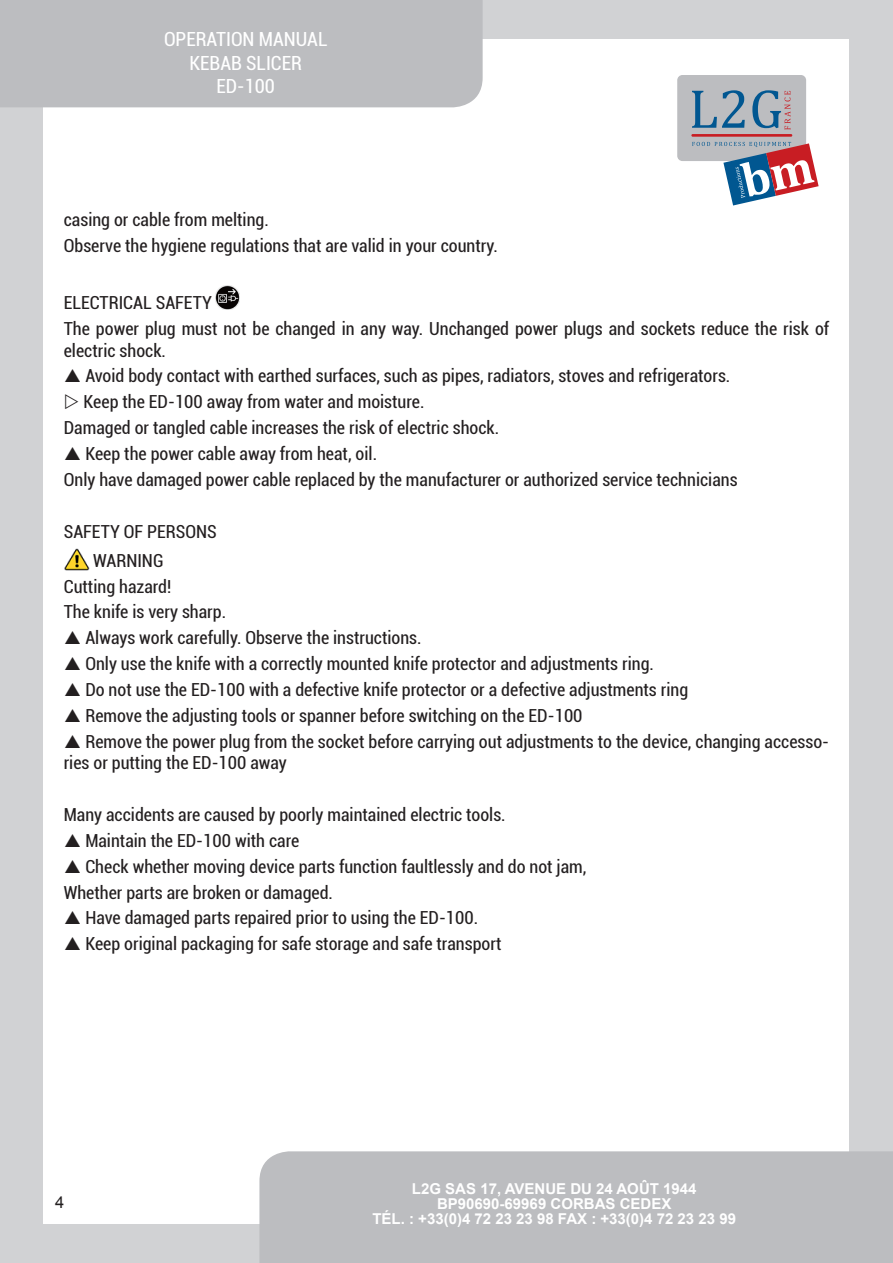
<style>
.page{position:relative;width:893px;height:1263px;background:#d1d2d4}
.page>*{position:absolute;margin:0;border:0;box-sizing:border-box;transform-origin:0 0}
.t1{font:condensed 19.5px/23.4px "Roboto";color:#fff;text-align:center}
.paragraphe{font:condensed 18px/21.6px "Roboto";color:#231f20}
.t2{font:16.5px "Arial";color:#231f20}
.t3{font:700 15px/15px "Arial";color:#fff;text-align:center}
</style>
<div class="page">
<div style="left:44px;top:39px;width:805px;height:1185px;background:#fff"></div>
<div style="left:0;top:0;width:483px;height:107px;background:#bcbdc0"></div>
<div style="left:259px;top:1151px;width:634px;height:112px;background:#bcbdc0"></div>
<div style="left:677px;top:75px;width:129px;height:86px;background:#bcbdc0;border-radius:5px"></div>
<svg style="left:692px;top:90px;width:53px;height:38px"></svg>
<svg style="left:752px;top:90px;width:38px;height:40px"></svg>
<hr style="left:691px;top:134px;width:101px;height:3px;background:#c81d23">
<svg style="left:692px;top:142px;width:127px;height:63px"></svg>
<img style="left:216px;top:285px;width:24px;height:24px">
<img style="left:64px;top:548px;width:25px;height:23px">
<p class="t1" style="left:164px;top:27px;width:165px">OPERATION MANUAL<br>KEBAB SLICER<br>ED-100</p>
<p class="paragraphe" style="left:64px;top:208px;width:207px">casing or cable from melting.</p>
<p class="paragraphe" style="left:64px;top:234px;width:436px">Observe the hygiene regulations that are valid in your country.</p>
<p class="paragraphe" style="left:64px;top:291px;width:150px">ELECTRICAL SAFETY</p>
<p class="paragraphe" style="left:64px;top:317px;width:767px">The power plug must not be changed in any way. Unchanged power plugs and sockets reduce the risk of electric shock.</p>
<p class="paragraphe" style="left:85px;top:365px;width:646px">Avoid body contact with earthed surfaces, such as pipes, radiators, stoves and refrigerators.</p>
<p class="paragraphe" style="left:84px;top:390px;width:342px">Keep the ED-100 away from water and moisture.</p>
<p class="paragraphe" style="left:64px;top:416px;width:437px">Damaged or tangled cable increases the risk of electric shock.</p>
<p class="paragraphe" style="left:85px;top:442px;width:293px">Keep the power cable away from heat, oil.</p>
<p class="paragraphe" style="left:64px;top:468px;width:675px">Only have damaged power cable replaced by the manufacturer or authorized service technicians</p>
<p class="paragraphe" style="left:64px;top:520px;width:155px">SAFETY OF PERSONS</p>
<p class="paragraphe" style="left:93px;top:549px;width:72px">WARNING</p>
<p class="paragraphe" style="left:64px;top:575px;width:109px">Cutting hazard!</p>
<p class="paragraphe" style="left:64px;top:601px;width:164px">The knife is very sharp.</p>
<p class="paragraphe" style="left:85px;top:626px;width:338px">Always work carefully. Observe the instructions.</p>
<p class="paragraphe" style="left:85px;top:652px;width:570px">Only use the knife with a correctly mounted knife protector and adjustments ring.</p>
<p class="paragraphe" style="left:85px;top:678px;width:604px">Do not use the ED-100 with a defective knife protector or a defective adjustments ring</p>
<p class="paragraphe" style="left:85px;top:704px;width:499px">Remove the adjusting tools or spanner before switching on the ED-100</p>
<p class="paragraphe" style="left:64px;top:730px;width:767px;text-indent:22px">Remove the power plug from the socket before carrying out adjustments to the device, changing accesso&shy;ries or putting the ED-100 away</p>
<p class="paragraphe" style="left:64px;top:803px;width:443px">Many accidents are caused by poorly maintained electric tools.</p>
<p class="paragraphe" style="left:85px;top:829px;width:215px">Maintain the ED-100 with care</p>
<p class="paragraphe" style="left:85px;top:855px;width:503px">Check whether moving device parts function faultlessly and do not jam,</p>
<p class="paragraphe" style="left:64px;top:881px;width:271px">Whether parts are broken or damaged.</p>
<p class="paragraphe" style="left:85px;top:907px;width:394px">Have damaged parts repaired prior to using the ED-100.</p>
<p class="paragraphe" style="left:85px;top:932px;width:418px">Keep original packaging for safe storage and safe transport</p>
<p class="t2" style="left:55px;top:1191px;width:11px">4</p>
<p class="t3" style="left:372px;top:1181px;width:365px">L2G SAS 17, AVENUE DU 24 AOÛT 1944<br>BP90690-69969 CORBAS CEDEX<br>TÉL. : +33(0)4 72 23 23 98 FAX : +33(0)4 72 23 23 99</p>
</div>
